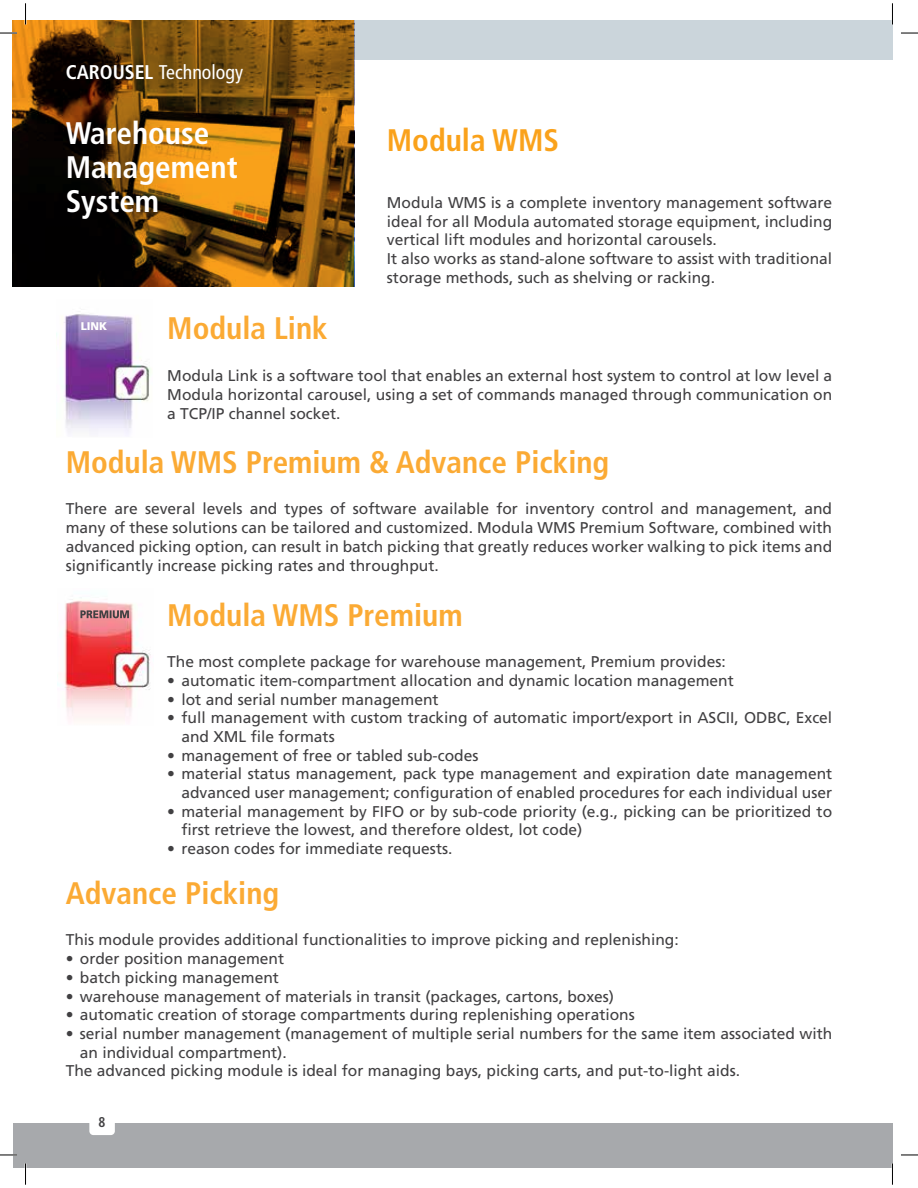
<style>
.page{position:relative;width:918px;height:1188px;background:#fff}
.page>*{position:absolute;margin:0;border:0;box-sizing:border-box;transform-origin:0 0}
.t1{font:700 condensed 31.2px "Frutiger LT Std";color:#fbaa34}
.t2{font:700 condensed 31.2px/34px "Frutiger LT Std";color:#fff}
.t3{font:700 condensed 31.2px "Frutiger LT Std";color:#faa21b}
.t4{font:condensed 19.8px "Frutiger LT Std";color:#fff}
.t5{font:15.6px/18.8px "Frutiger LT Std";color:#414042}
.t6{font:700 condensed 14.1px "Frutiger LT Std";color:#414042;scale:.94 1}
.t7{font:900 11.1px "Frutiger LT Std";color:#fff}
.s1{font-weight:700}
</style>
<div class="page">
<div style="left:13px;top:1123px;width:879px;height:45px;background:#a7a9ac"></div>
<div style="left:354px;top:20px;width:538px;height:40px;background:#cbd5db"></div>
<div style="left:89px;top:1116px;width:26px;height:19px;background:#fff;border-radius:4px"></div>
<img style="left:13px;top:20px;width:341px;height:267px">
<img style="left:58px;top:597px;width:93px;height:123px">
<svg style="left:80px;top:610px;width:49px;height:8px"></svg>
<img style="left:64px;top:314px;width:87px;height:121px">
<svg style="left:0;top:32px;width:17px;height:2px"></svg>
<svg style="left:901px;top:32px;width:17px;height:2px"></svg>
<svg style="left:0;top:1154px;width:17px;height:2px"></svg>
<svg style="left:901px;top:1154px;width:17px;height:2px"></svg>
<svg style="left:25px;top:3px;width:1px;height:22px"></svg>
<svg style="left:25px;top:1163px;width:1px;height:22px"></svg>
<svg style="left:892px;top:3px;width:1px;height:22px"></svg>
<svg style="left:892px;top:1163px;width:1px;height:22px"></svg>
<p class="t4" style="left:66px;top:61px;width:179px"><span class="s1">CAROUSEL</span> Technology</p>
<h1 class="t2" style="left:66px;top:117px;width:174px">Warehouse<br>Management<br>System</h1>
<h1 class="t3" style="left:387px;top:122px;width:174px">Modula WMS</h1>
<p class="t5" style="left:387px;top:193px;width:447px">Modula WMS is a complete inventory management software ideal for all Modula automated storage equipment, including vertical lift modules and horizontal carousels.<br>It also works as stand-alone software to assist with traditional storage methods, such as shelving or racking.</p>
<p class="t7" style="left:81px;top:320px;width:28px">LINK</p>
<h1 class="t1" style="left:167px;top:310px;width:162px">Modula Link</h1>
<p class="t5" style="left:167px;top:366px;width:666px;text-align:justify">Modula Link is a software tool that enables an external host system to control at low level a Modula horizontal carousel, using a set of commands managed through communication on a TCP/IP channel socket.</p>
<h1 class="t1" style="left:66px;top:443px;width:545px">Modula WMS Premium &amp; Advance Picking</h1>
<p class="t5" style="left:66px;top:500px;width:768px;text-align:justify">There are several levels and types of software available for inventory control and management, and many of these solutions can be tailored and customized. Modula WMS Premium Software, combined with advanced picking option, can result in batch picking that greatly reduces worker walking to pick items and significantly increase picking rates and throughput.</p>
<h1 class="t1" style="left:167px;top:596px;width:297px">Modula WMS Premium</h1>
<p class="t5" style="left:167px;top:652px;width:560px">The most complete package for warehouse management, Premium provides:</p>
<p class="t5" style="left:167px;top:671px;width:568px">• automatic item-compartment allocation and dynamic location management</p>
<p class="t5" style="left:167px;top:690px;width:273px">• lot and serial number management</p>
<p class="t5" style="left:181px;top:709px;width:652px;text-indent:-14px">• full management with custom tracking of automatic import/export in ASCII, ODBC, Excel and XML file formats</p>
<p class="t5" style="left:167px;top:746px;width:313px">• management of free or tabled sub-codes</p>
<p class="t5" style="left:167px;top:765px;width:666px;text-align:right">• material status management, pack type management and expiration date management advanced user management; configuration of enabled procedures for each individual user</p>
<p class="t5" style="left:181px;top:802px;width:652px;text-indent:-14px">• material management by FIFO or by sub-code priority (e.g., picking can be prioritized to first retrieve the lowest, and therefore oldest, lot code)</p>
<p class="t5" style="left:167px;top:839px;width:287px">• reason codes for immediate requests.</p>
<h1 class="t1" style="left:66px;top:874px;width:215px">Advance Picking</h1>
<p class="t5" style="left:66px;top:931px;width:615px">This module provides additional functionalities to improve picking and replenishing:</p>
<p class="t5" style="left:66px;top:949px;width:220px">• order position management</p>
<p class="t5" style="left:66px;top:968px;width:215px">• batch picking management</p>
<p class="t5" style="left:66px;top:987px;width:550px">• warehouse management of materials in transit (packages, cartons, boxes)</p>
<p class="t5" style="left:66px;top:1006px;width:571px">• automatic creation of storage compartments during replenishing operations</p>
<p class="t5" style="left:66px;top:1024px;width:768px">• serial number management (management of multiple serial numbers for the same item associated with</p>
<p class="t5" style="left:80px;top:1043px;width:208px">an individual compartment).</p>
<p class="t5" style="left:66px;top:1062px;width:676px">The advanced picking module is ideal for managing bays, picking carts, and put-to-light aids.</p>
<p class="t6" style="left:99px;top:1114px;width:9px">8</p>
</div>
